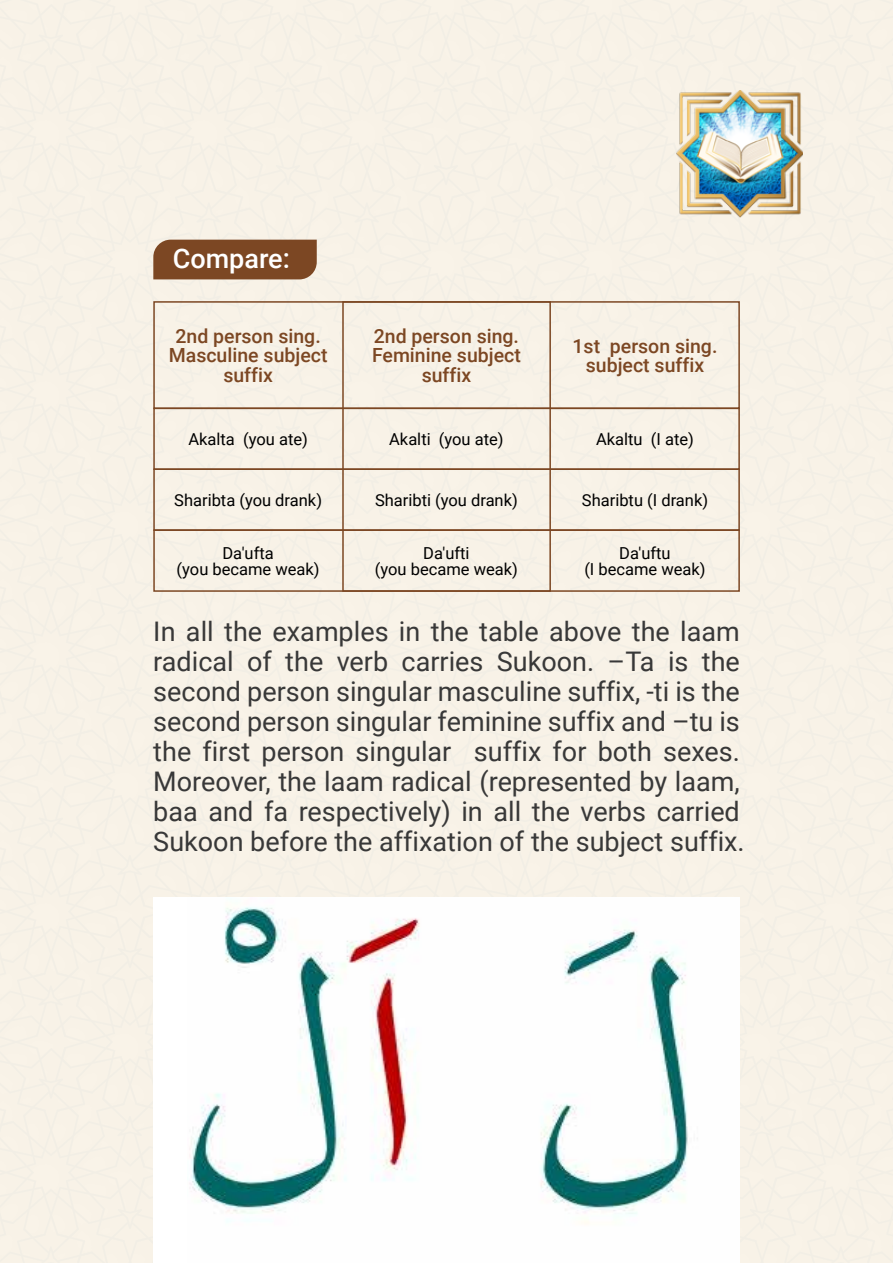
<style>
.page{position:relative;width:893px;height:1263px;background:#f8f2e7}
.page>*{position:absolute;margin:0;border:0;box-sizing:border-box;transform-origin:0 0}
.t1{font:27px/30px "Roboto";color:#383838}
.t2{font:500 27px "Roboto";color:#fff}
.t3{font:500 19.5px/19.5px "Roboto";color:#7c4723;text-align:center}
.t4{font:16.5px/16.5px "Roboto";color:#000;text-align:center}
</style>
<div class="page">
<img style="left:676px;top:90px;width:127px;height:127px">
<div style="left:342px;top:301px;width:209px;height:291px;border:2px solid #7c4723"></div>
<div style="left:153px;top:301px;width:587px;height:108px;border:2px solid #7c4723"></div>
<div style="left:153px;top:408px;width:587px;height:62px;border:2px solid #7c4723"></div>
<div style="left:153px;top:468px;width:587px;height:63px;border:2px solid #7c4723"></div>
<div style="left:153px;top:529px;width:587px;height:63px;border:2px solid #7c4723"></div>
<div style="left:153px;top:240px;width:164px;height:39px;background:#7c4723"></div>
<img style="left:187px;top:897px;width:553px;height:366px">
<div style="left:153px;top:897px;width:34px;height:366px;background:#fff"></div>
<p class="t2" style="left:173px;top:239px;width:119px">Compare:</p>
<p class="t3" style="left:169px;top:325px;width:160px">2nd person sing.<br>Masculine subject suffix</p>
<p class="t4" style="left:188px;top:430px;width:121px">Akalta (you ate)</p>
<p class="t4" style="left:174px;top:491px;width:149px">Sharibta (you drank)</p>
<p class="t4" style="left:177px;top:544px;width:145px">Da'ufta<br>(you became weak)</p>
<p class="t3" style="left:372px;top:325px;width:150px">2nd person sing.<br>Feminine subject suffix</p>
<p class="t4" style="left:389px;top:430px;width:116px">Akalti (you ate)</p>
<p class="t4" style="left:375px;top:491px;width:144px">Sharibti (you drank)</p>
<p class="t4" style="left:375px;top:544px;width:145px">Da'ufti<br>(you became weak)</p>
<p class="t3" style="left:573px;top:335px;width:146px">1st person sing. subject suffix</p>
<p class="t4" style="left:596px;top:430px;width:99px">Akaltu (I ate)</p>
<p class="t4" style="left:582px;top:491px;width:128px">Sharibtu (I drank)</p>
<p class="t4" style="left:584px;top:544px;width:123px">Da'uftu<br>(I became weak)</p>
<p class="t1" style="left:153px;top:616px;width:593px">In all the examples in the table above the laam radical of the verb carries Sukoon. –Ta is the second person singular masculine suffix, -ti is the second person singular feminine suffix and –tu is the first person singular suffix for both sexes.<br>Moreover, the laam radical (represented by laam, baa and fa respectively) in all the verbs carried Sukoon before the affixation of the subject suffix.</p>
</div>
